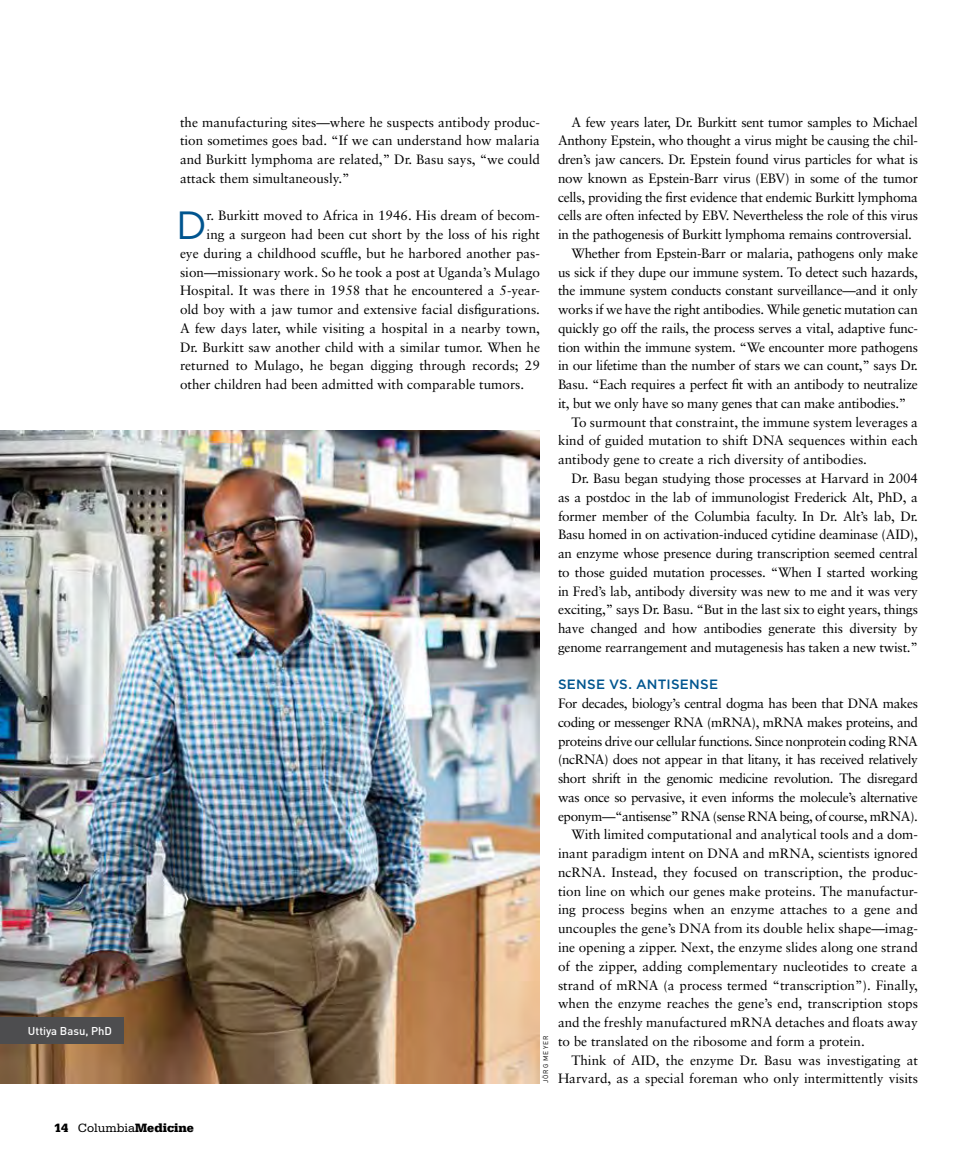
<style>
.page{position:relative;width:972px;height:1175px;background:#fff}
.page>*{position:absolute;margin:0;border:0;box-sizing:border-box;transform-origin:0 0}
.t1{font:39.3px "Gotham";color:#00558f}
.t2{font:13.5px/18.8px "Sabon";letter-spacing:-.015em;color:#000;text-align:justify}
.t3{font:500 13.5px "Gotham";letter-spacing:.02em;color:#00558f}
.t4{font:900 12.75px "Serifa";color:#000}
.t5{font:500 11.25px "DIN";color:#fff}
.t6{font:6.75px "DIN";letter-spacing:.13em;color:#000}
.s1{font-weight:400}
</style>
<div class="page">
<img style="left:0;top:430px;width:540px;height:653px">
<div style="left:0;top:1017px;width:124px;height:27px;background:#4d4d4f"></div>
<p class="t5" style="left:28px;top:1023px;width:86px">Uttiya Basu, PhD</p>
<p class="t2" style="left:180px;top:112px;width:362px">the manufacturing sites—where he suspects antibody produc&shy;tion sometimes goes bad. “If we can understand how malaria and Burkitt lymphoma are related,” Dr. Basu says, “we could attack them simultaneously.”</p>
<p class="t2" style="left:207px;top:206px;width:335px">r. Burkitt moved to Africa in 1946. His dream of becom-</p>
<p class="t2" style="left:207px;top:225px;width:335px">ing a surgeon had been cut short by the loss of his right</p>
<p class="t2" style="left:180px;top:244px;width:362px">eye during a childhood scuffle, but he harbored another pas-</p>
<p class="t2" style="left:180px;top:262px;width:362px">sion—missionary work. So he took a post at Uganda’s Mulago</p>
<p class="t2" style="left:180px;top:281px;width:362px">Hospital. It was there in 1958 that he encountered a 5-year-</p>
<p class="t2" style="left:180px;top:300px;width:362px">old boy with a jaw tumor and extensive facial disfigurations.</p>
<p class="t2" style="left:180px;top:319px;width:361px">A few days later, while visiting a hospital in a nearby town,</p>
<p class="t2" style="left:180px;top:337px;width:362px">Dr. Burkitt saw another child with a similar tumor. When he</p>
<p class="t2" style="left:180px;top:356px;width:362px">returned to Mulago, he began digging through records; 29</p>
<p class="t2" style="left:180px;top:375px;width:346px">other children had been admitted with comparable tumors.</p>
<h1 class="t1" style="left:176px;top:200px;width:32px">D</h1>
<p class="t6" style="left:541px;top:1083px;width:49px;rotate:-90deg">JÖRG MEYER</p>
<p class="t2" style="left:572px;top:112px;width:348px">A few years later, Dr. Burkitt sent tumor samples to Michael</p>
<p class="t2" style="left:558px;top:131px;width:362px">Anthony Epstein, who thought a virus might be causing the chil-</p>
<p class="t2" style="left:558px;top:150px;width:362px">dren’s jaw cancers. Dr. Epstein found virus particles for what is</p>
<p class="t2" style="left:558px;top:169px;width:361px">now known as Epstein-Barr virus (EBV) in some of the tumor</p>
<p class="t2" style="left:558px;top:187px;width:362px">cells, providing the first evidence that endemic Burkitt lymphoma</p>
<p class="t2" style="left:558px;top:206px;width:361px">cells are often infected by EBV. Nevertheless the role of this virus</p>
<p class="t2" style="left:558px;top:225px;width:356px">in the pathogenesis of Burkitt lymphoma remains controversial.</p>
<p class="t2" style="left:572px;top:244px;width:348px">Whether from Epstein-Barr or malaria, pathogens only make</p>
<p class="t2" style="left:558px;top:262px;width:362px">us sick if they dupe our immune system. To detect such hazards,</p>
<p class="t2" style="left:558px;top:281px;width:361px">the immune system conducts constant surveillance—and it only</p>
<p class="t2" style="left:558px;top:300px;width:361px">works if we have the right antibodies. While genetic mutation can</p>
<p class="t2" style="left:558px;top:319px;width:362px">quickly go off the rails, the process serves a vital, adaptive func-</p>
<p class="t2" style="left:558px;top:337px;width:361px">tion within the immune system. “We encounter more pathogens</p>
<p class="t2" style="left:558px;top:356px;width:361px">in our lifetime than the number of stars we can count,” says Dr.</p>
<p class="t2" style="left:558px;top:375px;width:361px">Basu. “Each requires a perfect fit with an antibody to neutralize</p>
<p class="t2" style="left:558px;top:394px;width:350px">it, but we only have so many genes that can make antibodies.”</p>
<p class="t2" style="left:572px;top:412px;width:348px">To surmount that constraint, the immune system leverages a</p>
<p class="t2" style="left:558px;top:431px;width:362px">kind of guided mutation to shift DNA sequences within each</p>
<p class="t2" style="left:558px;top:450px;width:311px">antibody gene to create a rich diversity of antibodies.</p>
<p class="t2" style="left:572px;top:469px;width:348px">Dr. Basu began studying those processes at Harvard in 2004</p>
<p class="t2" style="left:558px;top:487px;width:361px">as a postdoc in the lab of immunologist Frederick Alt, PhD, a</p>
<p class="t2" style="left:558px;top:506px;width:362px">former member of the Columbia faculty. In Dr. Alt’s lab, Dr.</p>
<p class="t2" style="left:558px;top:525px;width:362px">Basu homed in on activation-induced cytidine deaminase (AID),</p>
<p class="t2" style="left:558px;top:544px;width:362px">an enzyme whose presence during transcription seemed central</p>
<p class="t2" style="left:558px;top:562px;width:361px">to those guided mutation processes. “When I started working</p>
<p class="t2" style="left:558px;top:581px;width:362px">in Fred’s lab, antibody diversity was new to me and it was very</p>
<p class="t2" style="left:558px;top:600px;width:362px">exciting,” says Dr. Basu. “But in the last six to eight years, things</p>
<p class="t2" style="left:558px;top:619px;width:361px">have changed and how antibodies generate this diversity by</p>
<p class="t2" style="left:558px;top:637px;width:362px">genome rearrangement and mutagenesis has taken a new twist.”</p>
<p class="t3" style="left:558px;top:675px;width:162px">SENSE VS. ANTISENSE</p>
<p class="t2" style="left:558px;top:694px;width:362px">For decades, biology’s central dogma has been that DNA makes</p>
<p class="t2" style="left:558px;top:712px;width:361px">coding or messenger RNA (mRNA), mRNA makes proteins, and</p>
<p class="t2" style="left:558px;top:731px;width:361px">proteins drive our cellular functions. Since nonprotein coding RNA</p>
<p class="t2" style="left:558px;top:750px;width:361px">(ncRNA) does not appear in that litany, it has received relatively</p>
<p class="t2" style="left:558px;top:769px;width:362px">short shrift in the genomic medicine revolution. The disregard</p>
<p class="t2" style="left:558px;top:787px;width:361px">was once so pervasive, it even informs the molecule’s alternative</p>
<p class="t2" style="left:558px;top:806px;width:361px">eponym—“antisense” RNA (sense RNA being, of course, mRNA).</p>
<p class="t2" style="left:572px;top:825px;width:348px">With limited computational and analytical tools and a dom-</p>
<p class="t2" style="left:558px;top:844px;width:362px">inant paradigm intent on DNA and mRNA, scientists ignored</p>
<p class="t2" style="left:558px;top:862px;width:362px">ncRNA. Instead, they focused on transcription, the produc-</p>
<p class="t2" style="left:558px;top:881px;width:362px">tion line on which our genes make proteins. The manufactur-</p>
<p class="t2" style="left:558px;top:900px;width:362px">ing process begins when an enzyme attaches to a gene and</p>
<p class="t2" style="left:558px;top:919px;width:361px">uncouples the gene’s DNA from its double helix shape—imag-</p>
<p class="t2" style="left:558px;top:937px;width:362px">ine opening a zipper. Next, the enzyme slides along one strand</p>
<p class="t2" style="left:558px;top:956px;width:362px">of the zipper, adding complementary nucleotides to create a</p>
<p class="t2" style="left:558px;top:975px;width:361px">strand of mRNA (a process termed “transcription”). Finally,</p>
<p class="t2" style="left:558px;top:994px;width:361px">when the enzyme reaches the gene’s end, transcription stops</p>
<p class="t2" style="left:558px;top:1012px;width:362px">and the freshly manufactured mRNA detaches and floats away</p>
<p class="t2" style="left:558px;top:1031px;width:308px">to be translated on the ribosome and form a protein.</p>
<p class="t2" style="left:572px;top:1050px;width:348px">Think of AID, the enzyme Dr. Basu was investigating at</p>
<p class="t2" style="left:558px;top:1069px;width:362px">Harvard, as a special foreman who only intermittently visits</p>
<p class="t4" style="left:54px;top:1119px;width:142px">14 <span class="s1">Columbia</span>Medicine</p>
</div>
